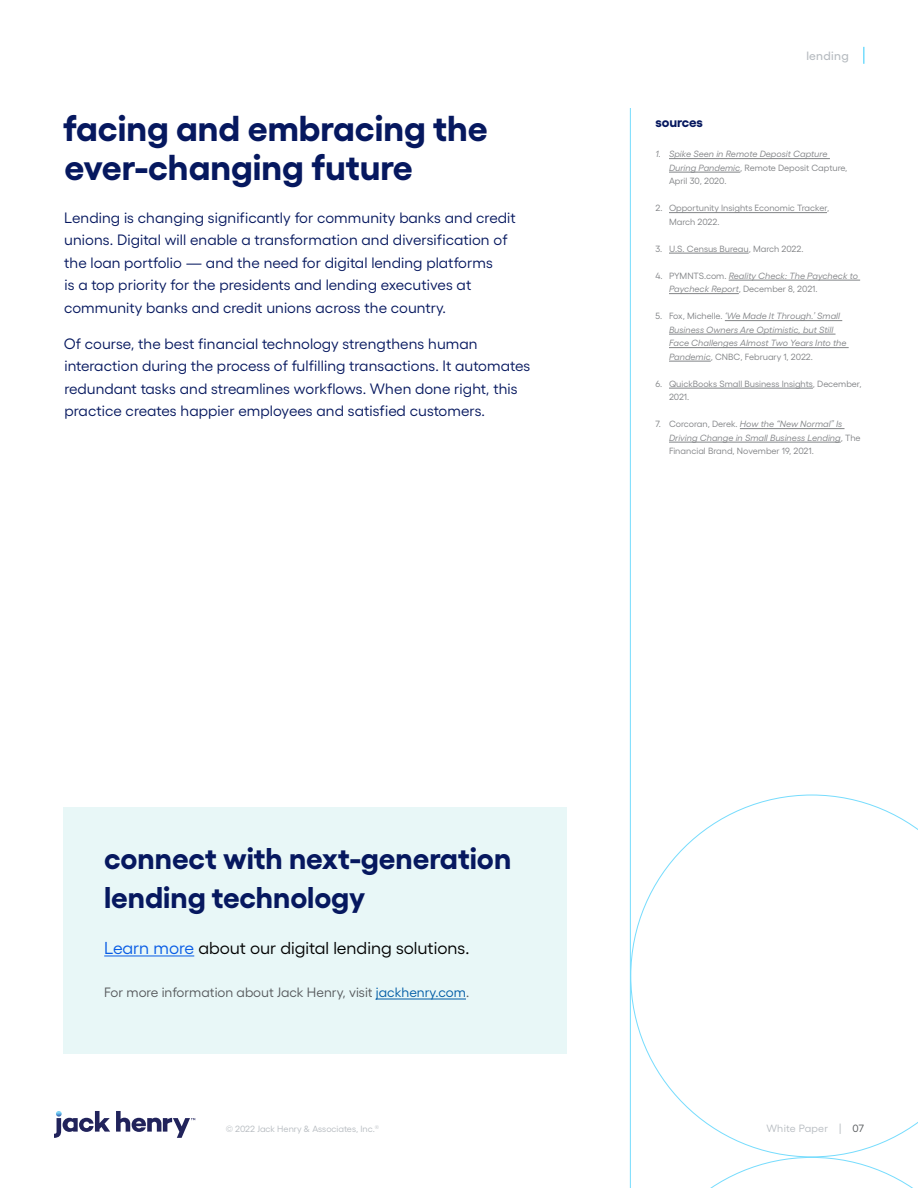
<style>
.page{position:relative;width:918px;height:1188px;background:#fff}
.page>*{position:absolute;margin:0;border:0;box-sizing:border-box;transform-origin:0 0}
.t1{font:700 36px/39px "Gellix";color:#06185f}
.t2{font:700 30px/39px "Gellix";color:#06185f}
.t3{font:17.25px "Gellix";color:#000}
.t4{font:15px/22.5px "Gellix";letter-spacing:.005em;color:#06185f}
.t5{font:13.5px "Gellix";color:#575a5d}
.t6{font:700 13.5px "Gellix";letter-spacing:-.005em;color:#06185f}
.t7{font:500 12px "Gellix";letter-spacing:.025em;color:#b6bbc0}
.t8{font:10.5px "Gellix";letter-spacing:.025em;color:#b6bbc0}
.t9{font:italic 9px/13.5px "Gellix";color:#818386}
.t10{font:9px/13.5px "Gellix";color:#818386}
.t11{font:9px "Gellix";color:#b6bbc0}
.s1{font-style:normal}
.s2{color:#085ce5}
.s3{color:#005ca6}
.s4{color:#575a5d}
</style>
<div class="page">
<hr style="left:630px;top:108px;width:1px;height:1080px;background:#76dcfd">
<svg style="left:630px;top:795px;width:288px;height:362px"></svg>
<svg style="left:630px;top:1157px;width:283px;height:31px"></svg>
<svg style="left:863px;top:47px;width:2px;height:17px"></svg>
<svg style="left:54px;top:1111px;width:141px;height:27px"></svg>
<hr style="left:669px;top:158px;width:161px;height:1px;background:#818386">
<hr style="left:669px;top:172px;width:71px;height:1px;background:#818386">
<hr style="left:669px;top:212px;width:158px;height:1px;background:#818386">
<hr style="left:669px;top:253px;width:80px;height:1px;background:#818386">
<hr style="left:729px;top:280px;width:131px;height:1px;background:#818386">
<hr style="left:669px;top:293px;width:70px;height:1px;background:#818386">
<hr style="left:725px;top:320px;width:117px;height:1px;background:#818386">
<hr style="left:669px;top:334px;width:167px;height:1px;background:#818386">
<hr style="left:669px;top:347px;width:180px;height:1px;background:#818386">
<hr style="left:669px;top:361px;width:42px;height:1px;background:#818386">
<hr style="left:669px;top:388px;width:144px;height:1px;background:#818386">
<hr style="left:740px;top:428px;width:105px;height:1px;background:#818386">
<hr style="left:669px;top:442px;width:172px;height:1px;background:#818386">
<div style="left:64px;top:808px;width:503px;height:246px;background:#e8f7f7"></div>
<hr style="left:104px;top:956px;width:90px;height:1px;background:#085ce5">
<hr style="left:376px;top:999px;width:90px;height:1px;background:#005ca6">
<h1 class="t1" style="left:63px;top:105px;width:427px">facing and embracing the ever-changing future</h1>
<p class="t4" style="left:64px;top:205px;width:453px">Lending is changing significantly for community banks and credit unions. Digital will enable a transformation and diversification of the loan portfolio — and the need for digital lending platforms<br>is a top priority for the presidents and lending executives at community banks and credit unions across the country.</p>
<p class="t4" style="left:64px;top:331px;width:468px">Of course, the best financial technology strengthens human interaction during the process of fulfilling transactions. It automates redundant tasks and streamlines workflows. When done right, this practice creates happier employees and satisfied customers.</p>
<p class="t6" style="left:656px;top:111px;width:49px">sources</p>
<p class="t7" style="left:806px;top:47px;width:44px">lending</p>
<p class="t9" style="left:669px;top:147px;width:180px;text-indent:-14px">1. Spike Seen in Remote Deposit Capture<br>During Pandemic<span class="s1">, Remote Deposit Capture,<br>April 30, 2020.</span></p>
<p class="t10" style="left:669px;top:201px;width:162px;text-indent:-14px">2. Opportunity Insights Economic Tracker,<br>March 2022.</p>
<p class="t10" style="left:656px;top:241px;width:150px">3. U.S. Census Bureau, March 2022.</p>
<p class="t9" style="left:669px;top:268px;width:190px;text-indent:-14px"><span class="s1">4. PYMNTS.com.</span> Reality Check: The Paycheck to<br>Paycheck Report<span class="s1">, December 8, 2021.</span></p>
<p class="t9" style="left:669px;top:309px;width:179px;text-indent:-14px"><span class="s1">5. Fox, Michelle.</span> ‘We Made It Through.’ Small Business Owners Are Optimistic, but Still Face Challenges Almost Two Years Into the Pandemic<span class="s1">, CNBC, February 1, 2022.</span></p>
<p class="t10" style="left:669px;top:376px;width:194px;text-indent:-14px">6. QuickBooks Small Business Insights, December,<br>2021.</p>
<p class="t9" style="left:669px;top:417px;width:193px;text-indent:-14px"><span class="s1">7. Corcoran, Derek.</span> How the “New Normal” Is<br>Driving Change in Small Business Lending<span class="s1">, The<br>Financial Brand, November 19, 2021.</span></p>
<h2 class="t2" style="left:104px;top:836px;width:409px">connect with next-generation lending technology</h2>
<p class="t3" style="left:104px;top:935px;width:367px"><span class="s2">Learn more</span> about our digital lending solutions.</p>
<p class="t5" style="left:104px;top:982px;width:366px">For more information about Jack Henry, visit <span class="s3">jackhenry.com</span>.</p>
<p class="t11" style="left:226px;top:1122px;width:155px">© 2022 Jack Henry &amp; Associates, Inc.<sup>®</sup></p>
<p class="t8" style="left:766px;top:1120px;width:99px">White Paper | <span class="s4">07</span></p>
</div>
